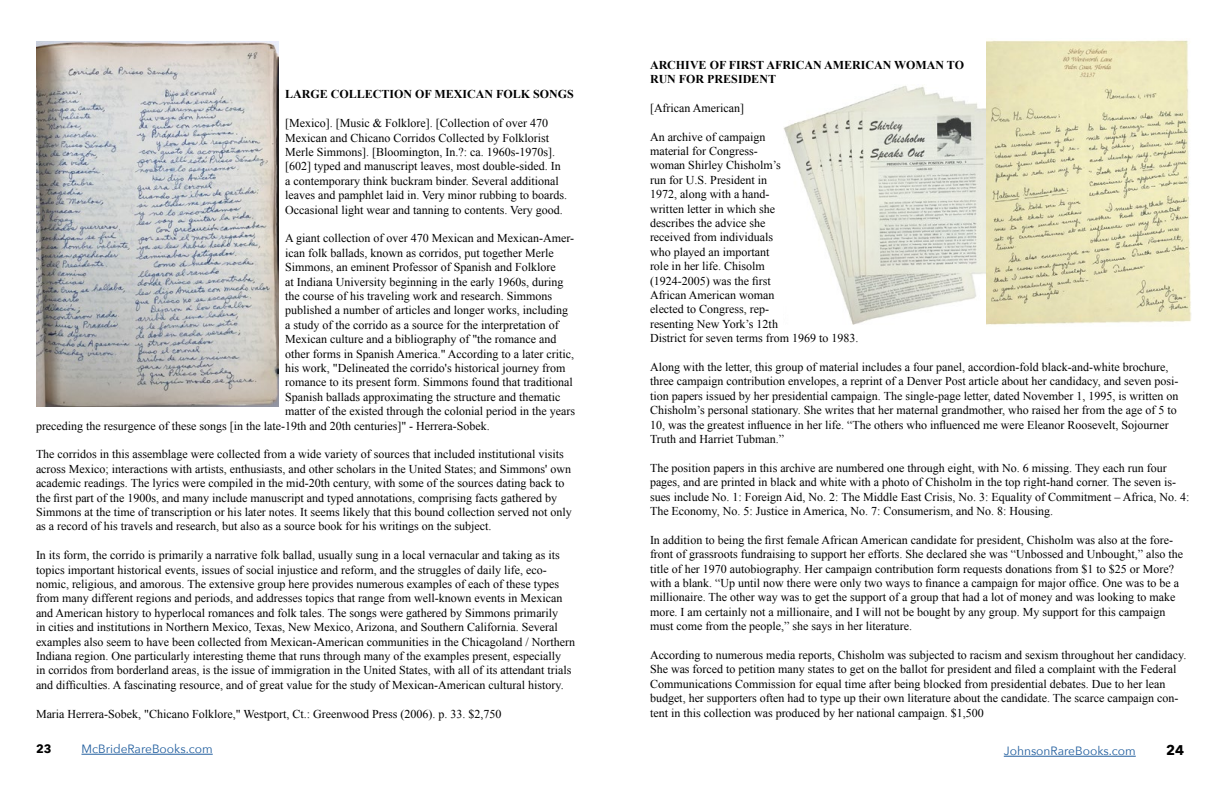
<style>
.page{position:relative;width:1224px;height:792px;background:#fff}
.page>*{position:absolute;margin:0;border:0;box-sizing:border-box;transform-origin:0 0}
.t1{font:700 14px "Avenir Next";color:#000}
.t2{font:12px/14.4px "Times New Roman";color:#000}
.t3{font:700 12px/14.4px "Times New Roman";color:#000}
.t4{font:12px "Avenir Next";color:#215e9e}
.t5{font:700 12px "Avenir Next";color:#000}
</style>
<div class="page">
<hr style="left:82px;top:754px;width:131px;height:1px;background:#215e9e">
<hr style="left:1004px;top:756px;width:132px;height:1px;background:#215e9e">
<img style="left:784px;top:85px;width:203px;height:240px">
<img style="left:36px;top:42px;width:243px;height:364px">
<img style="left:987px;top:40px;width:204px;height:285px">
<p class="t3" style="left:285px;top:87px;width:290px">LARGE COLLECTION OF MEXICAN FOLK SONGS</p>
<p class="t2" style="left:285px;top:116px;width:284px">[Mexico]. [Music &amp; Folklore]. [Collection of over 470<br>Mexican and Chicano Corridos Collected by Folklorist Merle Simmons]. [Bloomington, In.?: ca. 1960s-1970s]. [602] typed and manuscript leaves, most double-sided. In a contemporary think buckram binder. Several additional leaves and pamphlet laid in. Very minor rubbing to boards.<br>Occasional light wear and tanning to contents. Very good.</p>
<p class="t2" style="left:285px;top:231px;width:290px">A giant collection of over 470 Mexican and Mexican-Amer-</p>
<p class="t2" style="left:285px;top:245px;width:270px">ican folk ballads, known as corridos, put together Merle</p>
<p class="t2" style="left:285px;top:260px;width:272px">Simmons, an eminent Professor of Spanish and Folklore</p>
<p class="t2" style="left:285px;top:274px;width:280px">at Indiana University beginning in the early 1960s, during</p>
<p class="t2" style="left:285px;top:289px;width:268px">the course of his traveling work and research. Simmons</p>
<p class="t2" style="left:285px;top:303px;width:284px">published a number of articles and longer works, including</p>
<p class="t2" style="left:285px;top:317px;width:275px">a study of the corrido as a source for the interpretation of</p>
<p class="t2" style="left:285px;top:332px;width:273px">Mexican culture and a bibliography of "the romance and</p>
<p class="t2" style="left:285px;top:346px;width:291px">other forms in Spanish America." According to a later critic,</p>
<p class="t2" style="left:285px;top:361px;width:282px">his work, "Delineated the corrido's historical journey from</p>
<p class="t2" style="left:285px;top:375px;width:289px">romance to its present form. Simmons found that traditional</p>
<p class="t2" style="left:285px;top:389px;width:277px">Spanish ballads approximating the structure and thematic</p>
<p class="t2" style="left:285px;top:404px;width:291px">matter of the existed through the colonial period in the years</p>
<p class="t2" style="left:36px;top:418px;width:455px">preceding the resurgence of these songs [in the late-19th and 20th centuries]" - Herrera-Sobek.</p>
<p class="t2" style="left:36px;top:447px;width:537px">The corridos in this assemblage were collected from a wide variety of sources that included institutional visits across Mexico; interactions with artists, enthusiasts, and other scholars in the United States; and Simmons' own academic readings. The lyrics were compiled in the mid-20th century, with some of the sources dating back to the first part of the 1900s, and many include manuscript and typed annotations, comprising facts gathered by Simmons at the time of transcription or his later notes. It seems likely that this bound collection served not only as a record of his travels and research, but also as a source book for his writings on the subject.</p>
<p class="t2" style="left:36px;top:548px;width:541px">In its form, the corrido is primarily a narrative folk ballad, usually sung in a local vernacular and taking as its topics important historical events, issues of social injustice and reform, and the struggles of daily life, eco&shy;nomic, religious, and amorous. The extensive group here provides numerous examples of each of these types from many different regions and periods, and addresses topics that range from well-known events in Mexican and American history to hyperlocal romances and folk tales. The songs were gathered by Simmons primarily<br>in cities and institutions in Northern Mexico, Texas, New Mexico, Arizona, and Southern California. Several examples also seem to have been collected from Mexican-American communities in the Chicagoland / Northern Indiana region. One particularly interesting theme that runs through many of the examples present, especially<br>in corridos from borderland areas, is the issue of immigration in the United States, with all of its attendant trials and difficulties. A fascinating resource, and of great value for the study of Mexican-American cultural history.</p>
<p class="t2" style="left:36px;top:706px;width:467px">Maria Herrera-Sobek, "Chicano Folklore," Westport, Ct.: Greenwood Press (2006). p. 33. $2,750</p>
<p class="t3" style="left:650px;top:57px;width:316px">ARCHIVE OF FIRST AFRICAN AMERICAN WOMAN TO<br>RUN FOR PRESIDENT</p>
<p class="t2" style="left:650px;top:100px;width:96px">[African American]</p>
<p class="t2" style="left:650px;top:129px;width:210px">An archive of campaign<br>material for Congress-<br>woman Shirley Chisholm’s<br>run for U.S. President in<br>1972, along with a hand-<br>written letter in which she<br>describes the advice she<br>received from individuals<br>who played an important<br>role in her life. Chisolm<br>(1924-2005) was the first<br>African American woman<br>elected to Congress, rep-<br>resenting New York’s 12th<br>District for seven terms from 1969 to 1983.</p>
<p class="t2" style="left:650px;top:360px;width:530px">Along with the letter, this group of material includes a four panel, accordion-fold black-and-white brochure, three campaign contribution envelopes, a reprint of a Denver Post article about her candidacy, and seven posi&shy;tion papers issued by her presidential campaign. The single-page letter, dated November 1, 1995, is written on Chisholm’s personal stationary. She writes that her maternal grandmother, who raised her from the age of 5 to 10, was the greatest influence in her life. “The others who influenced me were Eleanor Roosevelt, Sojourner Truth and Harriet Tubman.”</p>
<p class="t2" style="left:650px;top:460px;width:541px">The position papers in this archive are numbered one through eight, with No. 6 missing. They each run four pages, and are printed in black and white with a photo of Chisholm in the top right-hand corner. The seven is&shy;sues include No. 1: Foreign Aid, No. 2: The Middle East Crisis, No. 3: Equality of Commitment – Africa, No. 4:<br>The Economy, No. 5: Justice in America, No. 7: Consumerism, and No. 8: Housing.</p>
<p class="t2" style="left:650px;top:532px;width:535px">In addition to being the first female African American candidate for president, Chisholm was also at the fore&shy;front of grassroots fundraising to support her efforts. She declared she was “Unbossed and Unbought,” also the title of her 1970 autobiography. Her campaign contribution form requests donations from $1 to $25 or More? with a blank. “Up until now there were only two ways to finance a campaign for major office. One was to be a millionaire. The other way was to get the support of a group that had a lot of money and was looking to make more. I am certainly not a millionaire, and I will not be bought by any group. My support for this campaign must come from the people,” she says in her literature.</p>
<p class="t2" style="left:650px;top:648px;width:538px">According to numerous media reports, Chisholm was subjected to racism and sexism throughout her candidacy.<br>She was forced to petition many states to get on the ballot for president and filed a complaint with the Federal Communications Commission for equal time after being blocked from presidential debates. Due to her lean budget, her supporters often had to type up their own literature about the candidate. The scarce campaign con&shy;tent in this collection was produced by her national campaign. $1,500</p>
<p class="t5" style="left:36px;top:739px;width:17px">23</p>
<p class="t4" style="left:82px;top:739px;width:133px">McBrideRareBooks.com</p>
<p class="t4" style="left:1004px;top:741px;width:133px">JohnsonRareBooks.com</p>
<p class="t1" style="left:1166px;top:738px;width:20px">24</p>
</div>
